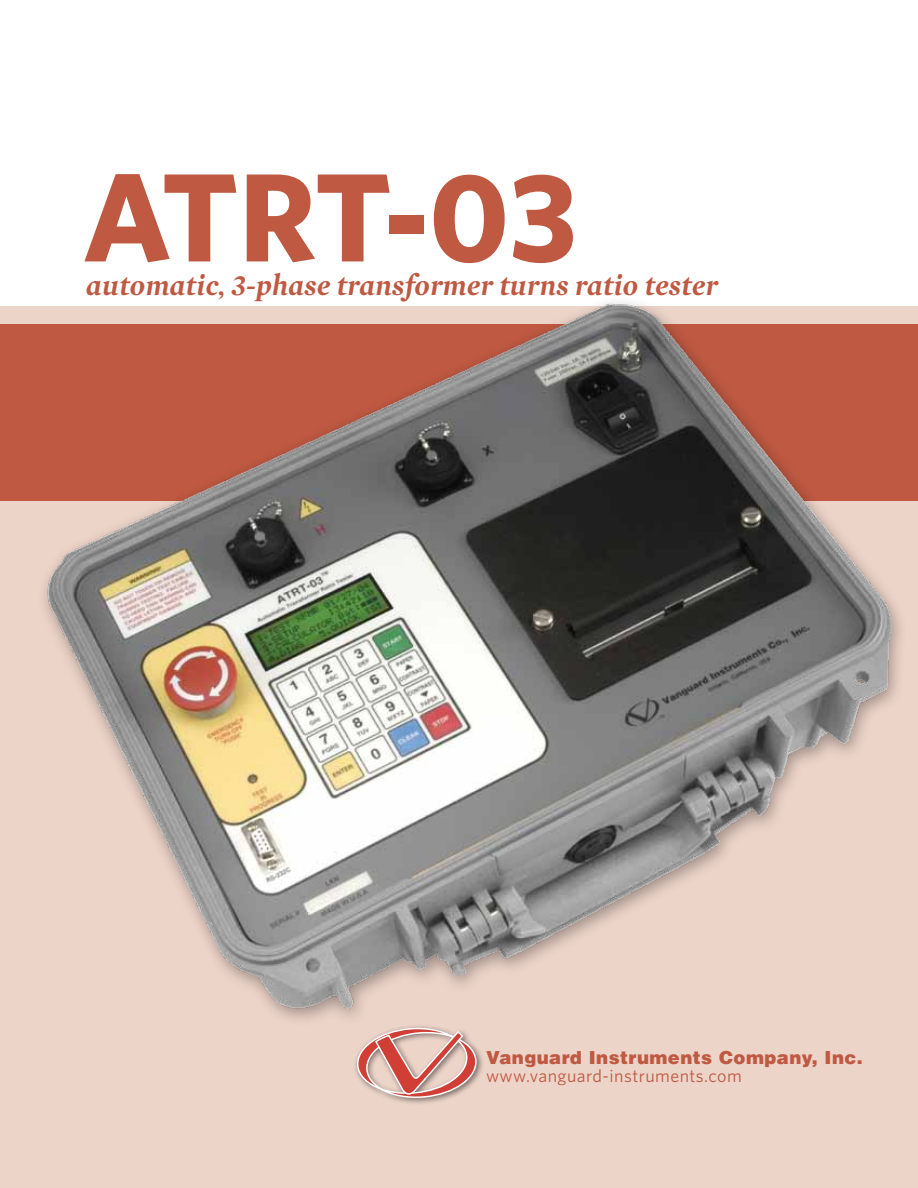
<style>
.page{position:relative;width:918px;height:1188px;background:#fff}
.page>*{position:absolute;margin:0;border:0;box-sizing:border-box;transform-origin:0 0}
.t1{font:700 126px "Whitney";letter-spacing:-.01em;color:#bf5942}
.t2{font:italic 700 30px "Mercury Display";letter-spacing:.01em;color:#bf5942}
.t3{font:900 18px "Helvetica LT";letter-spacing:.025em;color:#bf5942}
.t4{font:18px "Whitney";letter-spacing:.025em;color:#bf5942}
</style>
<div class="page">
<div style="left:0;top:306px;width:918px;height:882px;background:#edd4c9"></div>
<img style="left:15px;top:301px;width:903px;height:716px">
<div style="left:353px;top:1023px;width:131px;height:83px;background:#000;opacity:.5"></div>
<svg style="left:356px;top:1026px;width:123px;height:74px"></svg>
<h1 class="t1" style="left:83px;top:141px;width:496px">ATRT-03</h1>
<p class="t2" style="left:86px;top:268px;width:633px">automatic, 3-phase transformer turns ratio tester</p>
<p class="t3" style="left:486px;top:1046px;width:378px">Vanguard Instruments Company, Inc.</p>
<p class="t4" style="left:486px;top:1065px;width:257px">www.vanguard-instruments.com</p>
</div>
